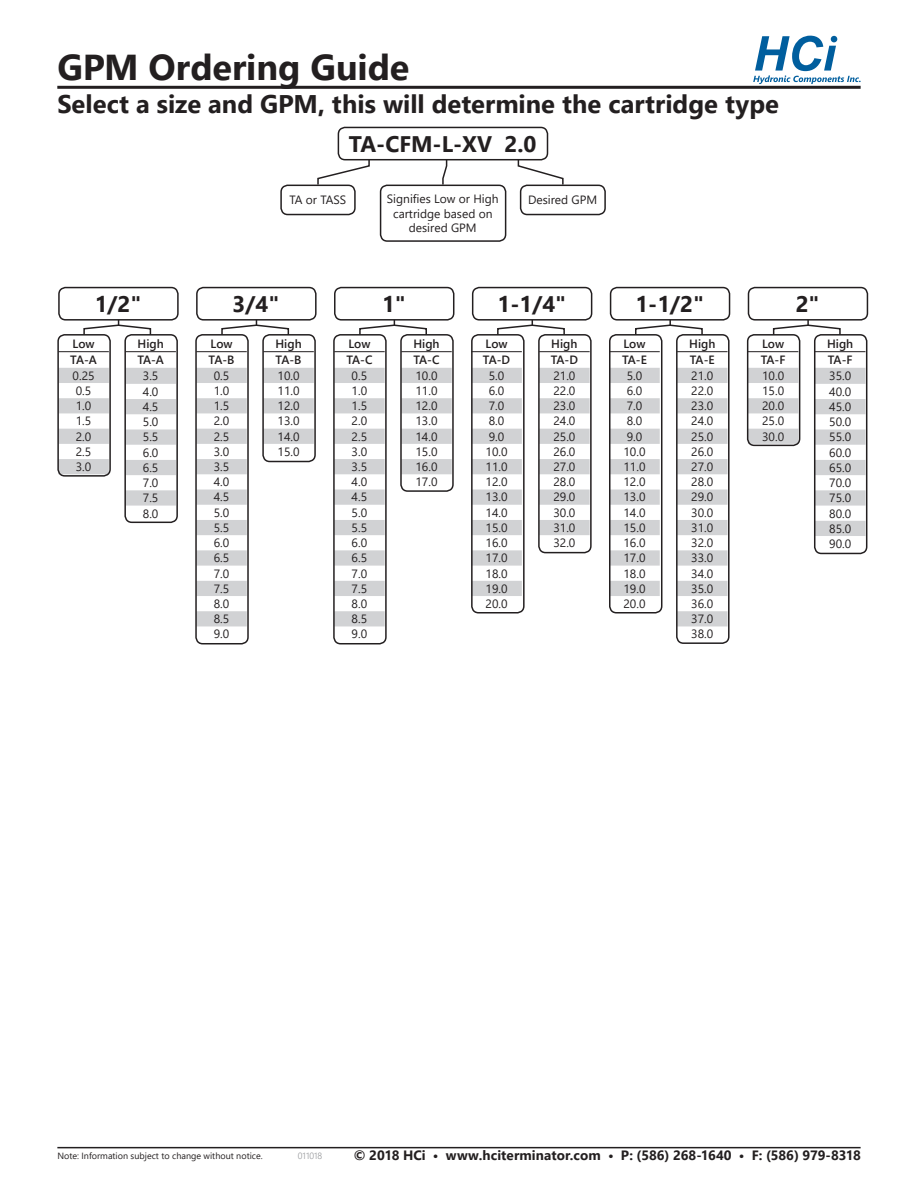
<style>
.page{position:relative;width:918px;height:1188px;background:#fff}
.page>*{position:absolute;margin:0;border:0;box-sizing:border-box;transform-origin:0 0}
.Header_1{font:700 36px "Segoe UI";letter-spacing:-.005em;color:#231f20}
.Sub_Header{font:700 25.5px "Segoe UI";color:#231f20}
.t1{font:700 22.5px "Segoe UI";color:#231f20}
.t2{font:700 13.5px "Segoe UI";letter-spacing:.005em;color:#231f20}
.t3{font:12px/15.3px "Segoe UI";color:#231f20;text-align:center}
.t4{font:9px "Segoe UI";color:#231f20}
.t5{font:300 9px "Segoe UI";color:#939598}
.s1{font-weight:600}
</style>
<div class="page">
<svg style="left:753px;top:36px;width:108px;height:48px"></svg>
<hr style="left:57px;top:86px;width:804px;height:3px;background:#231f20">
<hr style="left:57px;top:1147px;width:804px;height:1px;background:#231f20">
<div style="left:58px;top:287px;width:121px;height:34px;border:2px solid #231f20;border-radius:7px"></div>
<svg style="left:60px;top:368px;width:48px;height:106px"></svg>
<hr style="left:58px;top:351px;width:51px;height:1px;background:#231f20">
<div style="left:57px;top:334px;width:54px;height:143px;border:2px solid #231f20;border-radius:7px"></div>
<svg style="left:127px;top:368px;width:48px;height:138px"></svg>
<hr style="left:125px;top:351px;width:51px;height:1px;background:#231f20">
<div style="left:124px;top:334px;width:54px;height:189px;border:2px solid #231f20;border-radius:7px"></div>
<svg style="left:83px;top:320px;width:69px;height:16px"></svg>
<div style="left:196px;top:287px;width:121px;height:34px;border:2px solid #231f20;border-radius:7px"></div>
<svg style="left:198px;top:368px;width:48px;height:258px"></svg>
<hr style="left:196px;top:351px;width:51px;height:1px;background:#231f20">
<div style="left:195px;top:334px;width:54px;height:310px;border:2px solid #231f20;border-radius:7px"></div>
<svg style="left:265px;top:368px;width:48px;height:76px"></svg>
<hr style="left:263px;top:351px;width:51px;height:1px;background:#231f20">
<div style="left:262px;top:334px;width:54px;height:128px;border:2px solid #231f20;border-radius:7px"></div>
<svg style="left:221px;top:320px;width:69px;height:16px"></svg>
<div style="left:334px;top:287px;width:120px;height:34px;border:2px solid #231f20;border-radius:7px"></div>
<svg style="left:336px;top:368px;width:48px;height:258px"></svg>
<hr style="left:334px;top:351px;width:51px;height:1px;background:#231f20">
<div style="left:333px;top:334px;width:54px;height:310px;border:2px solid #231f20;border-radius:7px"></div>
<svg style="left:403px;top:368px;width:48px;height:106px"></svg>
<hr style="left:401px;top:351px;width:51px;height:1px;background:#231f20">
<div style="left:400px;top:334px;width:54px;height:158px;border:2px solid #231f20;border-radius:7px"></div>
<svg style="left:358px;top:320px;width:70px;height:16px"></svg>
<div style="left:472px;top:287px;width:120px;height:34px;border:2px solid #231f20;border-radius:7px"></div>
<svg style="left:474px;top:368px;width:48px;height:228px"></svg>
<hr style="left:471px;top:351px;width:51px;height:1px;background:#231f20">
<div style="left:471px;top:334px;width:54px;height:280px;border:2px solid #231f20;border-radius:7px"></div>
<svg style="left:541px;top:368px;width:48px;height:167px"></svg>
<hr style="left:539px;top:351px;width:51px;height:1px;background:#231f20">
<div style="left:538px;top:334px;width:54px;height:219px;border:2px solid #231f20;border-radius:7px"></div>
<svg style="left:496px;top:320px;width:70px;height:16px"></svg>
<div style="left:610px;top:287px;width:120px;height:34px;border:2px solid #231f20;border-radius:7px"></div>
<svg style="left:612px;top:368px;width:47px;height:228px"></svg>
<hr style="left:609px;top:351px;width:51px;height:1px;background:#231f20">
<div style="left:609px;top:334px;width:53px;height:280px;border:2px solid #231f20;border-radius:7px"></div>
<svg style="left:679px;top:368px;width:48px;height:258px"></svg>
<hr style="left:677px;top:351px;width:51px;height:1px;background:#231f20">
<div style="left:676px;top:334px;width:54px;height:310px;border:2px solid #231f20;border-radius:7px"></div>
<svg style="left:634px;top:320px;width:70px;height:16px"></svg>
<div style="left:748px;top:287px;width:120px;height:34px;border:2px solid #231f20;border-radius:7px"></div>
<svg style="left:748px;top:368px;width:49px;height:76px"></svg>
<hr style="left:748px;top:351px;width:50px;height:1px;background:#231f20">
<div style="left:747px;top:334px;width:53px;height:112px;border:2px solid #231f20;border-radius:7px"></div>
<svg style="left:817px;top:368px;width:47px;height:168px"></svg>
<hr style="left:815px;top:351px;width:50px;height:1px;background:#231f20">
<div style="left:814px;top:334px;width:53px;height:220px;border:2px solid #231f20;border-radius:7px"></div>
<svg style="left:772px;top:320px;width:69px;height:16px"></svg>
<div style="left:338px;top:127px;width:210px;height:33px;border:2px solid #231f20;border-radius:7px"></div>
<svg style="left:441px;top:158px;width:7px;height:27px"></svg>
<svg style="left:317px;top:158px;width:54px;height:28px"></svg>
<svg style="left:517px;top:158px;width:47px;height:28px"></svg>
<div style="left:380px;top:185px;width:126px;height:57px;border:2px solid #231f20;border-radius:7px"></div>
<div style="left:520px;top:185px;width:86px;height:30px;border:2px solid #231f20;border-radius:7px"></div>
<div style="left:280px;top:185px;width:76px;height:30px;border:2px solid #231f20;border-radius:7px"></div>
<p class="Header_1" style="left:57px;top:33px;width:353px">GPM Ordering Guide</p>
<p class="Sub_Header" style="left:57px;top:80px;width:723px">Select a size and GPM, this will determine the cartridge type</p>
<p class="t1" style="left:349px;top:123px;width:189px">TA-CFM-L-XV 2.0</p>
<p class="t1" style="left:95px;top:283px;width:48px">1/2"</p>
<p class="t3" style="left:70px;top:334px;width:28px"><span class="s1">Low<br>TA-A<br></span>0.25<br>0.5<br>1.0<br>1.5<br>2.0<br>2.5<br>3.0</p>
<p class="t3" style="left:137px;top:334px;width:28px"><span class="s1">High<br>TA-A<br></span>3.5<br>4.0<br>4.5<br>5.0<br>5.5<br>6.0<br>6.5<br>7.0<br>7.5<br>8.0</p>
<p class="t3" style="left:387px;top:191px;width:113px;line-height:14.4px">Signifies Low or High cartridge based on desired GPM</p>
<p class="t3" style="left:289px;top:191px;width:58px">TA or TASS</p>
<p class="t3" style="left:528px;top:191px;width:71px">Desired GPM</p>
<p class="t1" style="left:233px;top:283px;width:48px">3/4"</p>
<p class="t3" style="left:209px;top:335px;width:27px"><span class="s1">Low<br>TA-B<br></span>0.5<br>1.0<br>1.5<br>2.0<br>2.5<br>3.0<br>3.5<br>4.0<br>4.5<br>5.0<br>5.5<br>6.0<br>6.5<br>7.0<br>7.5<br>8.0<br>8.5<br>9.0</p>
<p class="t3" style="left:276px;top:334px;width:28px;text-align:left"><span class="s1">High<br>TA-B<br></span>10.0<br>11.0<br>12.0<br>13.0<br>14.0<br>15.0</p>
<p class="t1" style="left:382px;top:283px;width:26px">1"</p>
<p class="t3" style="left:346px;top:335px;width:28px"><span class="s1">Low<br>TA-C<br></span>0.5<br>1.0<br>1.5<br>2.0<br>2.5<br>3.0<br>3.5<br>4.0<br>4.5<br>5.0<br>5.5<br>6.0<br>6.5<br>7.0<br>7.5<br>8.0<br>8.5<br>9.0</p>
<p class="t3" style="left:413px;top:334px;width:28px;text-align:left"><span class="s1">High<br>TA-C<br></span>10.0<br>11.0<br>12.0<br>13.0<br>14.0<br>15.0<br>16.0<br>17.0</p>
<p class="t1" style="left:497px;top:283px;width:70px">1-1/4"</p>
<p class="t3" style="left:483px;top:335px;width:29px"><span class="s1">Low<br>TA-D<br></span>5.0<br>6.0<br>7.0<br>8.0<br>9.0<br>10.0<br>11.0<br>12.0<br>13.0<br>14.0<br>15.0<br>16.0<br>17.0<br>18.0<br>19.0<br>20.0</p>
<p class="t3" style="left:551px;top:335px;width:29px;text-align:left"><span class="s1">High<br>TA-D<br></span>21.0<br>22.0<br>23.0<br>24.0<br>25.0<br>26.0<br>27.0<br>28.0<br>29.0<br>30.0<br>31.0<br>32.0</p>
<p class="t1" style="left:635px;top:283px;width:70px">1-1/2"</p>
<p class="t3" style="left:622px;top:335px;width:26px"><span class="s1">Low<br>TA-E<br></span>5.0<br>6.0<br>7.0<br>8.0<br>9.0<br>10.0<br>11.0<br>12.0<br>13.0<br>14.0<br>15.0<br>16.0<br>17.0<br>18.0<br>19.0<br>20.0</p>
<p class="t3" style="left:689px;top:335px;width:28px;text-align:left"><span class="s1">High<br>TA-E<br></span>21.0<br>22.0<br>23.0<br>24.0<br>25.0<br>26.0<br>27.0<br>28.0<br>29.0<br>30.0<br>31.0<br>32.0<br>33.0<br>34.0<br>35.0<br>36.0<br>37.0<br>38.0</p>
<p class="t1" style="left:796px;top:283px;width:26px">2"</p>
<p class="t3" style="left:761px;top:334px;width:26px;text-align:justify"><span class="s1">Low TA-F </span>10.0<br>15.0<br>20.0<br>25.0<br>30.0</p>
<p class="t3" style="left:827px;top:334px;width:28px;text-align:left"><span class="s1">High<br>TA-F<br></span>35.0<br>40.0<br>45.0<br>50.0<br>55.0<br>60.0<br>65.0<br>70.0<br>75.0<br>80.0<br>85.0<br>90.0</p>
<p class="t4" style="left:57px;top:1147px;width:207px">Note: Information subject to change without notice.</p>
<p class="t5" style="left:298px;top:1147px;width:26px">011018</p>
<p class="t2" style="left:354px;top:1142px;width:509px">© 2018 HCi • www.hciterminator.com • P: (586) 268-1640 • F: (586) 979-8318</p>
</div>
